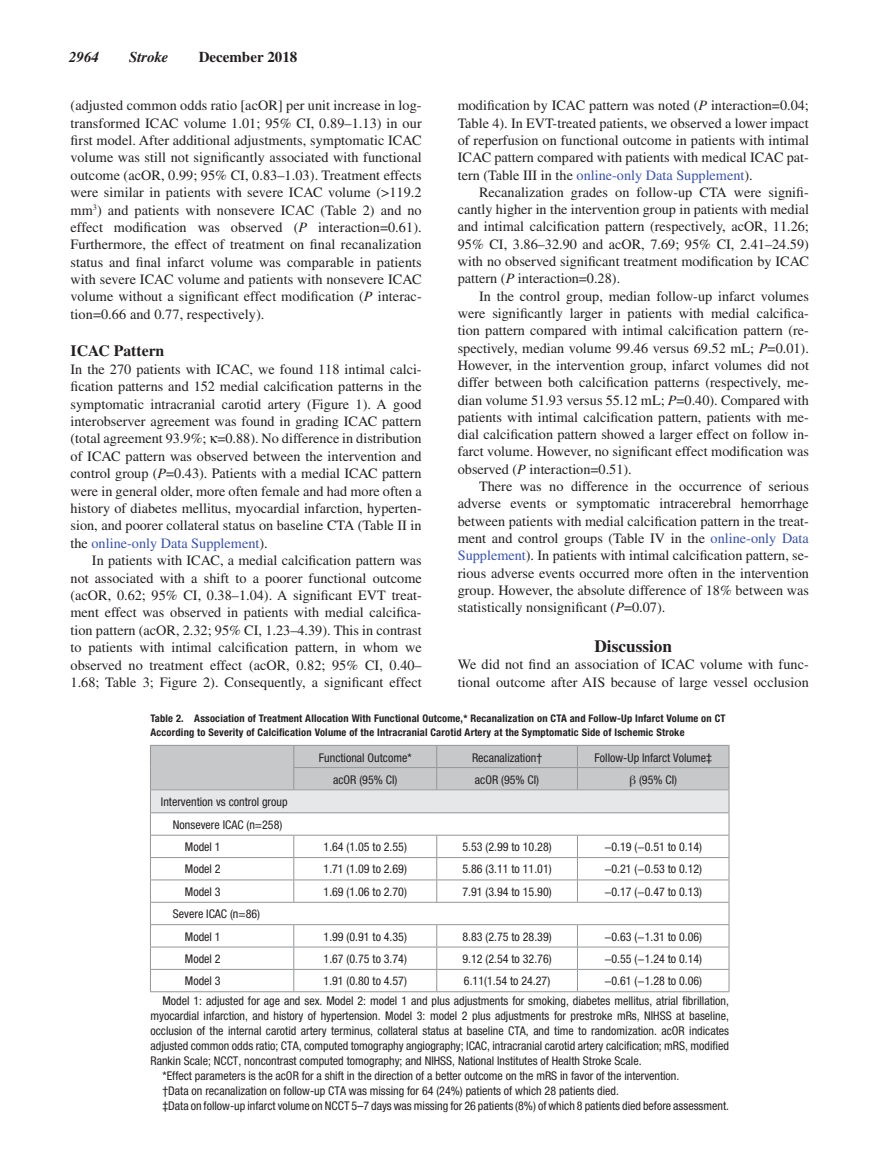
<style>
.page{position:relative;width:878px;height:1175px;background:#fff}
.page>*{position:absolute;margin:0;border:0;box-sizing:border-box;transform-origin:0 0}
.t1{font:700 17.25px "Times";color:#231f20}
.t2{font:700 15.75px "Times";color:#231f20}
.t3{font:700 15px "Times";color:#231f20}
.t4{font:italic 700 15px "Times";color:#231f20}
.t5{font:14.25px/17.4px "Times";color:#231f20;text-align:justify}
.t6{font:condensed 12px/22.4px "Helvetica Neue";color:#231f20}
.t7{font:700 condensed 10.5px/13.5px "Helvetica Neue";letter-spacing:.02em;color:#231f20}
.s1{font-style:italic}
.s2{font-family:"Gandhari Unicode"}
.s3{color:#3a53a3}
.s4{font-family:"Gandhari Unicode";font-stretch:normal}
</style>
<div class="page">
<hr style="left:150px;top:991px;width:144px;height:1px;background:#939598">
<hr style="left:294px;top:991px;width:142px;height:1px;background:#939598">
<hr style="left:436px;top:991px;width:141px;height:1px;background:#939598">
<svg style="left:150px;top:745px;width:579px;height:246px"></svg>
<hr style="left:577px;top:991px;width:152px;height:1px;background:#939598">
<p class="t4" style="left:69px;top:48px;width:31px">2964</p>
<p class="t4" style="left:129px;top:48px;width:41px">Stroke</p>
<p class="t3" style="left:199px;top:48px;width:100px">December 2018</p>
<p class="t5" style="left:70px;top:97px;width:353px">(adjusted common odds ratio [acOR] per unit increase in log&shy;transformed ICAC volume 1.01; 95% CI, 0.89–1.13) in our first model. After additional adjustments, symptomatic ICAC volume was still not significantly associated with functional outcome (acOR, 0.99; 95% CI, 0.83–1.03). Treatment effects were similar in patients with severe ICAC volume (&gt;119.2 mm<sup>3</sup>) and patients with nonsevere ICAC (Table 2) and no effect modification was observed (<span class="s1">P</span> interaction=0.61).<br>Furthermore, the effect of treatment on final recanalization status and final infarct volume was comparable in patients with severe ICAC volume and patients with nonsevere ICAC volume without a significant effect modification (<span class="s1">P</span> interac&shy;tion=0.66 and 0.77, respectively).</p>
<p class="t2" style="left:70px;top:342px;width:95px">ICAC Pattern</p>
<p class="t5" style="left:70px;top:360px;width:353px">In the 270 patients with ICAC, we found 118 intimal calci&shy;fication patterns and 152 medial calcification patterns in the symptomatic intracranial carotid artery (Figure 1). A good interobserver agreement was found in grading ICAC pattern (total agreement 93.9%; <span class="s2">κ</span>=0.88). No difference in distribution of ICAC pattern was observed between the intervention and control group (<span class="s1">P</span>=0.43). Patients with a medial ICAC pattern were in general older, more often female and had more often a history of diabetes mellitus, myocardial infarction, hyperten&shy;sion, and poorer collateral status on baseline CTA (Table II in the <span class="s3">online-only Data Supplement</span>).</p>
<p class="t5" style="left:70px;top:551px;width:353px;text-indent:21px">In patients with ICAC, a medial calcification pattern was not associated with a shift to a poorer functional outcome (acOR, 0.62; 95% CI, 0.38–1.04). A significant EVT treat&shy;ment effect was observed in patients with medial calcifica&shy;tion pattern (acOR, 2.32; 95% CI, 1.23–4.39). This in contrast to patients with intimal calcification pattern, in whom we observed no treatment effect (acOR, 0.82; 95% CI, 0.40– 1.68; Table 3; Figure 2). Consequently, a significant effect</p>
<p class="t5" style="left:458px;top:97px;width:353px">modification by ICAC pattern was noted (<span class="s1">P</span> interaction=0.04; Table 4). In EVT-treated patients, we observed a lower impact of reperfusion on functional outcome in patients with intimal ICAC pattern compared with patients with medical ICAC pat&shy;tern (Table III in the <span class="s3">online-only Data Supplement</span>).</p>
<p class="t5" style="left:458px;top:183px;width:353px;text-indent:21px">Recanalization grades on follow-up CTA were signifi&shy;cantly higher in the intervention group in patients with medial and intimal calcification pattern (respectively, acOR, 11.26; 95% CI, 3.86–32.90 and acOR, 7.69; 95% CI, 2.41–24.59) with no observed significant treatment modification by ICAC pattern (<span class="s1">P</span> interaction=0.28).</p>
<p class="t5" style="left:458px;top:287px;width:353px;text-indent:21px">In the control group, median follow-up infarct volumes were significantly larger in patients with medial calcifica&shy;tion pattern compared with intimal calcification pattern (re&shy;spectively, median volume 99.46 versus 69.52 mL; <span class="s1">P</span>=0.01).<br>However, in the intervention group, infarct volumes did not differ between both calcification patterns (respectively, me&shy;dian volume 51.93 versus 55.12 mL; <span class="s1">P</span>=0.40). Compared with patients with intimal calcification pattern, patients with me&shy;dial calcification pattern showed a larger effect on follow in&shy;farct volume. However, no significant effect modification was observed (<span class="s1">P</span> interaction=0.51).</p>
<p class="t5" style="left:458px;top:477px;width:353px;text-indent:21px">There was no difference in the occurrence of serious adverse events or symptomatic intracerebral hemorrhage between patients with medial calcification pattern in the treat&shy;ment and control groups (Table IV in the <span class="s3">online-only Data Supplement</span>). In patients with intimal calcification pattern, se&shy;rious adverse events occurred more often in the intervention group. However, the absolute difference of 18% between was statistically nonsignificant (<span class="s1">P</span>=0.07).</p>
<p class="t1" style="left:594px;top:636px;width:79px">Discussion</p>
<p class="t5" style="left:458px;top:656px;width:353px">We did not find an association of ICAC volume with func&shy;tional outcome after AIS because of large vessel occlusion</p>
<p class="t7" style="left:150px;top:711px;width:576px">Table 2. Association of Treatment Allocation With Functional Outcome,* Recanalization on CTA and Follow-Up Infarct Volume on CT<br>According to Severity of Calcification Volume of the Intracranial Carotid Artery at the Symptomatic Side of Ischemic Stroke</p>
<p class="t6" style="left:319px;top:746px;width:94px">Functional Outcome*</p>
<p class="t6" style="left:472px;top:746px;width:71px">Recanalization†</p>
<p class="t6" style="left:594px;top:746px;width:119px">Follow-Up Infarct Volume‡</p>
<p class="t6" style="left:333px;top:768px;width:66px">acOR (95% CI)</p>
<p class="t6" style="left:475px;top:768px;width:66px">acOR (95% CI)</p>
<p class="t6" style="left:629px;top:768px;width:49px"><span class="s4">β</span> (95% CI)</p>
<p class="t6" style="left:161px;top:790px;width:128px">Intervention vs control group</p>
<p class="t6" style="left:173px;top:813px;width:111px">Nonsevere ICAC (n=258)</p>
<p class="t6" style="left:185px;top:835px;width:37px">Model 1</p>
<p class="t6" style="left:323px;top:835px;width:85px">1.64 (1.05 to 2.55)</p>
<p class="t6" style="left:462px;top:835px;width:91px">5.53 (2.99 to 10.28)</p>
<p class="t6" style="left:604px;top:835px;width:99px">−0.19 (−0.51 to 0.14)</p>
<p class="t6" style="left:185px;top:858px;width:37px">Model 2</p>
<p class="t6" style="left:323px;top:858px;width:85px">1.71 (1.09 to 2.69)</p>
<p class="t6" style="left:462px;top:858px;width:91px">5.86 (3.11 to 11.01)</p>
<p class="t6" style="left:604px;top:858px;width:99px">−0.21 (−0.53 to 0.12)</p>
<p class="t6" style="left:185px;top:880px;width:37px">Model 3</p>
<p class="t6" style="left:323px;top:880px;width:85px">1.69 (1.06 to 2.70)</p>
<p class="t6" style="left:462px;top:880px;width:91px">7.91 (3.94 to 15.90)</p>
<p class="t6" style="left:604px;top:880px;width:99px">−0.17 (−0.47 to 0.13)</p>
<p class="t6" style="left:185px;top:902px;width:77px;text-indent:-12px">Severe ICAC (n=86)<br>Model 1</p>
<p class="t6" style="left:323px;top:925px;width:85px">1.99 (0.91 to 4.35)</p>
<p class="t6" style="left:462px;top:925px;width:91px">8.83 (2.75 to 28.39)</p>
<p class="t6" style="left:604px;top:925px;width:99px">−0.63 (−1.31 to 0.06)</p>
<p class="t6" style="left:185px;top:947px;width:37px">Model 2</p>
<p class="t6" style="left:323px;top:947px;width:85px">1.67 (0.75 to 3.74)</p>
<p class="t6" style="left:462px;top:947px;width:91px">9.12 (2.54 to 32.76)</p>
<p class="t6" style="left:604px;top:947px;width:99px">−0.55 (−1.24 to 0.14)</p>
<p class="t6" style="left:185px;top:969px;width:37px">Model 3</p>
<p class="t6" style="left:323px;top:969px;width:85px">1.91 (0.80 to 4.57)</p>
<p class="t6" style="left:464px;top:969px;width:88px">6.11(1.54 to 24.27)</p>
<p class="t6" style="left:162px;top:970px;width:568px;line-height:20.2px;text-indent:442px">−0.61 (−1.28 to 0.06)<br>Model 1: adjusted for age and sex. Model 2: model 1 and plus adjustments for smoking, diabetes mellitus, atrial fibrillation,</p>
<p class="t6" style="left:150px;top:1005px;width:580px">myocardial infarction, and history of hypertension. Model 3: model 2 plus adjustments for prestroke mRs, NIHSS at baseline,</p>
<p class="t6" style="left:150px;top:1020px;width:580px">occlusion of the internal carotid artery terminus, collateral status at baseline CTA, and time to randomization. acOR indicates</p>
<p class="t6" style="left:150px;top:1035px;width:580px">adjusted common odds ratio; CTA, computed tomography angiography; ICAC, intracranial carotid artery calcification; mRS, modified</p>
<p class="t6" style="left:150px;top:1050px;width:492px">Rankin Scale; NCCT, noncontrast computed tomography; and NIHSS, National Institutes of Health Stroke Scale.</p>
<p class="t6" style="left:162px;top:1065px;width:518px">*Effect parameters is the acOR for a shift in the direction of a better outcome on the mRS in favor of the intervention.</p>
<p class="t6" style="left:162px;top:1080px;width:458px">†Data on recanalization on follow-up CTA was missing for 64 (24%) patients of which 28 patients died.</p>
<p class="t6" style="left:162px;top:1095px;width:568px">‡Data on follow-up infarct volume on NCCT 5–7 days was missing for 26 patients (8%) of which 8 patients died before assessment.</p>
</div>
